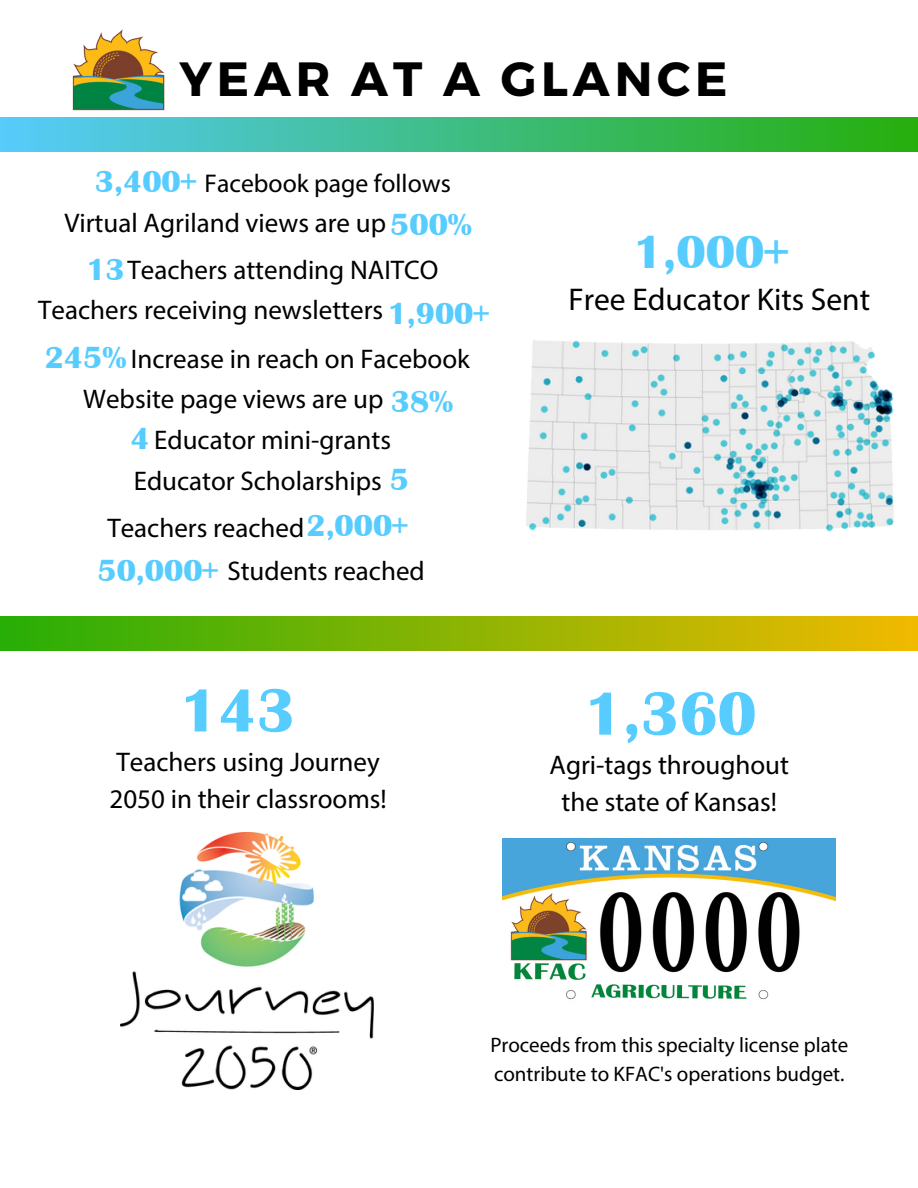
<style>
.page{position:relative;width:918px;height:1188px;background:#fff}
.page>*{position:absolute;margin:0;border:0;box-sizing:border-box;transform-origin:0 0}
.t1{font:700 63px "Britannic";color:#57ccff}
.t2{font:700 48px "Montserrat";letter-spacing:.1em;color:#000}
.t3{font:700 48px "Britannic";color:#57ccff}
.t4{font:31.5px "Myriad Pro";color:#000}
.t5{font:700 31.5px "Britannic";color:#57ccff}
.t6{font:27px/37.2px "Myriad Pro";color:#000;text-align:center}
.t7{font:25.65px "Myriad Pro";color:#000}
.t8{font:21px/29.2px "Myriad Pro";color:#000}
.s1{font-family:"Britannic";font-weight:700;font-size:31.5px;color:#57ccff}
</style>
<div class="page">
<img style="left:503px;top:839px;width:333px;height:161px">
<img style="left:72px;top:29px;width:93px;height:82px">
<img style="left:120px;top:833px;width:253px;height:256px">
<div style="left:0;top:118px;width:918px;height:34px;background:linear-gradient(to right,#56ccfc,#26ae0c)"></div>
<div style="left:0;top:617px;width:918px;height:34px;background:linear-gradient(to right,#27ae07,#f0ba00)"></div>
<img style="left:526px;top:340px;width:368px;height:192px">
<h2 class="t2" style="left:180px;top:48px;width:550px">YEAR AT A GLANCE</h2>
<p class="t7" style="left:95px;top:173px;width:357px"><span class="s1">3,400+</span> Facebook page follows</p>
<p class="t6" style="left:64px;top:202px;width:409px;line-height:47.1px">Virtual Agriland views are up<span class="s1">500%<br>13</span>Teachers attending NAITCO</p>
<p class="t6" style="left:38px;top:294px;width:347px">Teachers receiving newsletters</p>
<p class="t5" style="left:388px;top:298px;width:103px">1,900+</p>
<p class="t6" style="left:45px;top:343px;width:427px"><span class="s1">245%</span> Increase in reach on Facebook</p>
<p class="t6" style="left:83px;top:383px;width:372px">Website page views are up <span class="s1">38%</span></p>
<p class="t5" style="left:130px;top:423px;width:21px">4</p>
<p class="t6" style="left:154px;top:423px;width:238px">Educator mini-grants</p>
<p class="t6" style="left:134px;top:464px;width:277px">Educator Scholarships <span class="s1">5</span></p>
<p class="t5" style="left:306px;top:510px;width:103px">2,000+</p>
<p class="t6" style="left:97px;top:555px;width:329px"><span class="s1">50,000+</span> Students reached</p>
<p class="t6" style="left:107px;top:511px;width:199px">Teachers reached</p>
<h1 class="t1" style="left:180px;top:679px;width:117px">143</h1>
<p class="t6" style="left:110px;top:746px;width:279px;text-align:left">Teachers using Journey<br>2050 in their classrooms!</p>
<h2 class="t3" style="left:634px;top:228px;width:156px">1,000+</h2>
<p class="t4" style="left:568px;top:287px;width:303px">Free Educator Kits Sent</p>
<h1 class="t1" style="left:584px;top:682px;width:173px">1,360</h1>
<p class="t6" style="left:550px;top:749px;width:241px">Agri-tags throughout the state of Kansas!</p>
<p class="t8" style="left:490px;top:1032px;width:359px">Proceeds from this specialty license plate contribute to KFAC's operations budget.</p>
</div>
